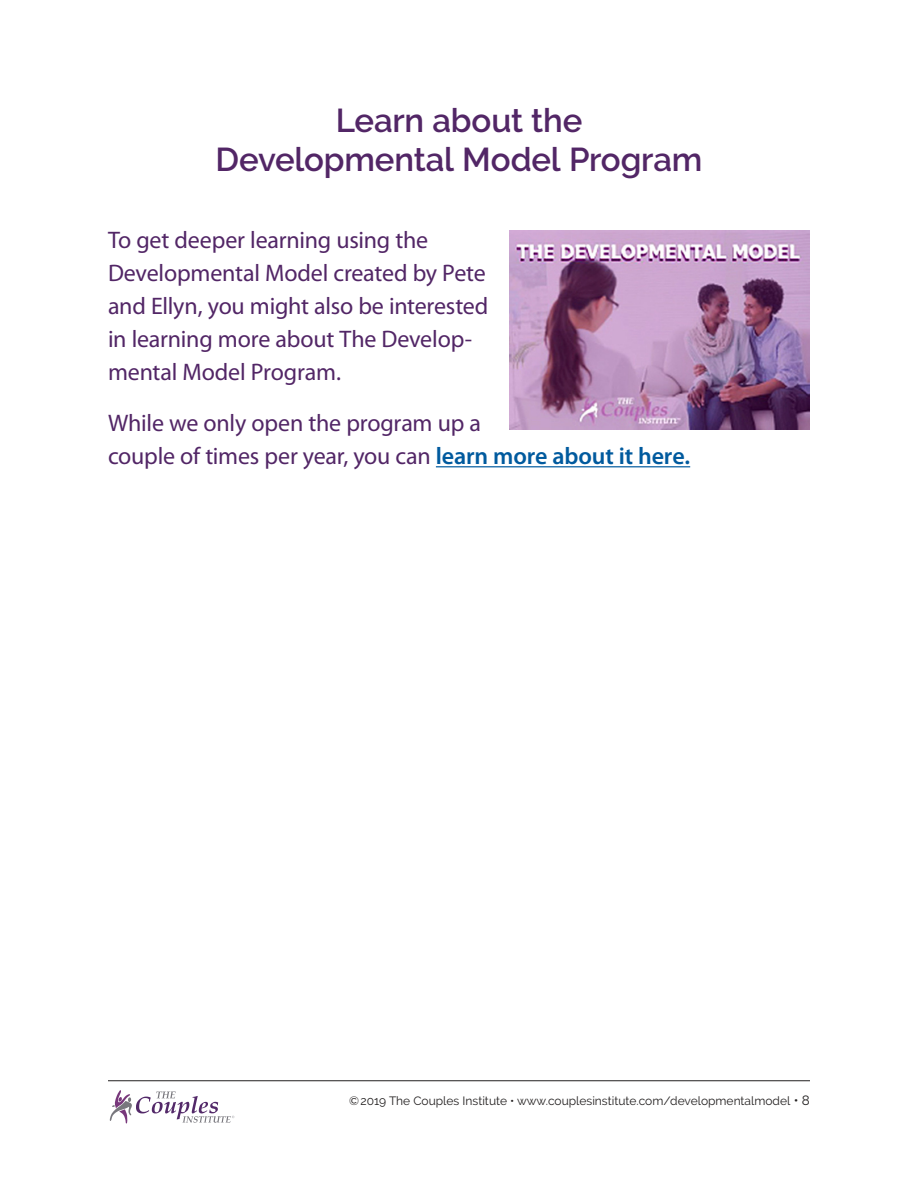
<style>
.page{position:relative;width:918px;height:1188px;background:#fff}
.page>*{position:absolute;margin:0;border:0;box-sizing:border-box;transform-origin:0 0}
.t1{font:600 33px/39px "Raleway";letter-spacing:-.005em;color:#522666;text-align:center}
.t2{font:24px/33px "Myriad Pro";letter-spacing:-.01em;color:#522666}
.t3{font:12px "Raleway";color:#221f1f}
.s1{font-weight:600;color:#005a9e}
.s2{font-size:13.5px}
</style>
<div class="page">
<hr style="left:108px;top:1080px;width:702px;height:1px;background:#221f1f">
<svg style="left:110px;top:1090px;width:124px;height:33px"></svg>
<hr style="left:436px;top:466px;width:254px;height:1px;background:#005a9e">
<img style="left:509px;top:230px;width:301px;height:199px">
<h1 class="t1" style="left:216px;top:104px;width:488px">Learn about the<br>Developmental Model Program</h1>
<p class="t2" style="left:108px;top:226px;width:382px">To get deeper learning using the Developmental Model created by Pete and Ellyn, you might also be interested in learning more about The Develop&shy;mental Model Program.</p>
<p class="t2" style="left:108px;top:409px;width:584px">While we only open the program up a<br>couple of times per year, you can <span class="s1">learn more about it here.</span></p>
<p class="t3" style="left:349px;top:1096px;width:462px">©2019 The Couples Institute • www.couplesinstitute.com/developmentalmodel <span class="s2">• 8</span></p>
</div>
